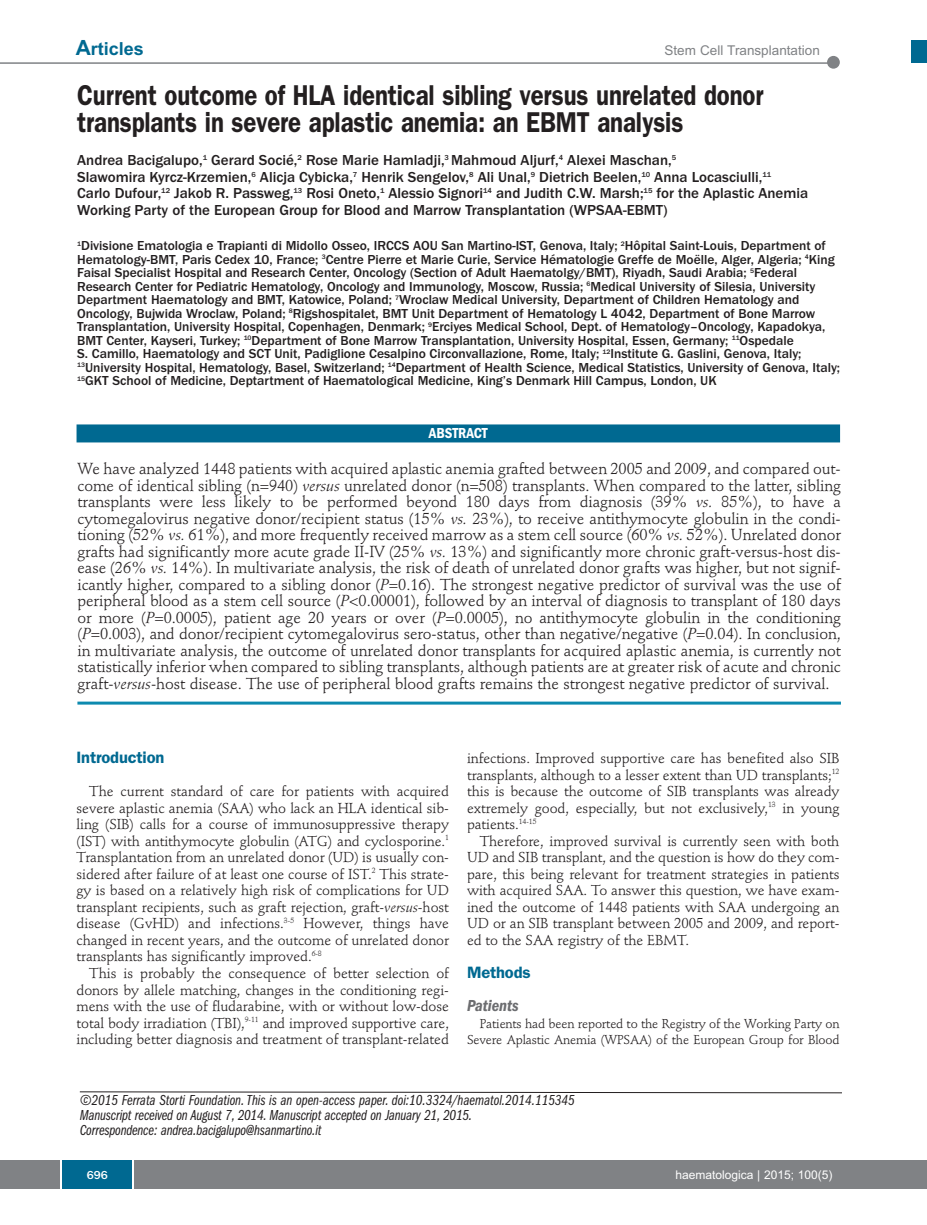
<style>
.page{position:relative;width:927px;height:1225px;background:#fff}
.page>*{position:absolute;margin:0;border:0;box-sizing:border-box;transform-origin:0 0}
.t1{font:600 28.8px/27px "Franklin Gothic";letter-spacing:-.005em;color:#231f20;scale:.83 1}
.t2{font:700 18px "Arial";color:#006991}
.t3{font:600 16.5px "Franklin Gothic";letter-spacing:-.01em;color:#006991}
.t4{font:italic 600 condensed 16.5px "Franklin Gothic";color:#6c6d70}
.t5{font:15.75px/16.5px "Stempel Schneidler";letter-spacing:-.005em;color:#231f20;text-align:justify}
.t6{font:500 15px/16.5px "Franklin Gothic";color:#231f20}
.t7{font:15px/14.9px "Franklin Gothic Book Cmpr Ital";letter-spacing:-.01em;color:#231f20}
.t8{font:600 condensed 15px "Franklin Gothic";letter-spacing:-.005em;color:#fff}
.t9{font:14.25px/16.5px "Stempel Schneidler";letter-spacing:-.005em;color:#231f20;text-align:justify}
.t10{font:500 13.5px/13.5px "Franklin Gothic";color:#231f20}
.t11{font:13.5px "Arial";color:#808285}
.t12{font:12.75px/16.5px "Stempel Schneidler";letter-spacing:-.015em;color:#231f20;text-align:right}
.t13{font:12px "Arial";color:#fff}
.t14{font:500 12px "Franklin Gothic";color:#fff}
.s1{font-size:21px}
.s2{font-style:italic}
</style>
<div class="page">
<div style="left:911px;top:40px;width:16px;height:22px;background:#006991"></div>
<div style="left:910px;top:1160px;width:17px;height:28px;background:#808285"></div>
<hr style="left:0;top:62px;width:833px;height:2px;background:#808285">
<div style="left:827px;top:56px;width:13px;height:13px;background:#808285;border-radius:50%"></div>
<div style="left:0;top:1160px;width:911px;height:28px;background:#808285"></div>
<div style="left:62px;top:1160px;width:71px;height:28px;background:#006991"></div>
<hr style="left:60px;top:1160px;width:2px;height:28px;background:#fff">
<svg style="left:133px;top:1160px;width:1px;height:28px"></svg>
<svg style="left:80px;top:1091px;width:762px;height:2px"></svg>
<hr style="left:77px;top:701px;width:764px;height:3px;background:#0d8aaf">
<div style="left:77px;top:424px;width:763px;height:18px;background:#006991"></div>
<p class="t2" style="left:76px;top:39px;width:70px"><span class="s1">A</span>rticles</p>
<p class="t11" style="left:664px;top:43px;width:157px">Stem Cell Transplantation</p>
<h1 class="t1" style="left:77px;top:84px;width:828px">Current outcome of HLA identical sibling versus unrelated donor transplants in severe aplastic anemia: an EBMT analysis</h1>
<p class="t6" style="left:77px;top:152px;width:733px">Andrea Bacigalupo,<sup>1</sup> Gerard Socié,<sup>2</sup> Rose Marie Hamladji,<sup>3</sup> Mahmoud Aljurf,<sup>4</sup> Alexei Maschan,<sup>5<br></sup>Slawomira Kyrcz-Krzemien,<sup>6</sup> Alicja Cybicka,<sup>7</sup> Henrik Sengelov,<sup>8</sup> Ali Unal,<sup>9</sup> Dietrich Beelen,<sup>10</sup> Anna Locasciulli,<sup>11<br></sup>Carlo Dufour,<sup>12</sup> Jakob R. Passweg,<sup>13</sup> Rosi Oneto,<sup>1</sup> Alessio Signori<sup>14</sup> and Judith C.W. Marsh;<sup>15</sup> for the Aplastic Anemia Working Party of the European Group for Blood and Marrow Transplantation (WPSAA-EBMT)</p>
<p class="t10" style="left:77px;top:239px;width:764px"><sup>1</sup>Divisione Ematologia e Trapianti di Midollo Osseo, IRCCS AOU San Martino-IST, Genova, Italy; <sup>2</sup>Hôpital Saint-Louis, Department of Hematology-BMT, Paris Cedex 10, France; <sup>3</sup>Centre Pierre et Marie Curie, Service Hématologie Greffe de Moëlle, Alger, Algeria; <sup>4</sup>King Faisal Specialist Hospital and Research Center, Oncology (Section of Adult Haematolgy/BMT), Riyadh, Saudi Arabia; <sup>5</sup>Federal Research Center for Pediatric Hematology, Oncology and Immunology, Moscow, Russia; <sup>6</sup>Medical University of Silesia, University Department Haematology and BMT, Katowice, Poland; <sup>7</sup>Wroclaw Medical University, Department of Children Hematology and Oncology, Bujwida Wroclaw, Poland; <sup>8</sup>Rigshospitalet, BMT Unit Department of Hematology L 4042, Department of Bone Marrow Transplantation, University Hospital, Copenhagen, Denmark; <sup>9</sup>Erciyes Medical School, Dept. of Hematology–Oncology, Kapadokya, BMT Center, Kayseri, Turkey; <sup>10</sup>Department of Bone Marrow Transplantation, University Hospital, Essen, Germany; <sup>11</sup>Ospedale<br>S. Camillo, Haematology and SCT Unit, Padiglione Cesalpino Circonvallazione, Rome, Italy; <sup>12</sup>Institute G. Gaslini, Genova, Italy; <sup>13</sup>University Hospital, Hematology, Basel, Switzerland; <sup>14</sup>Department of Health Science, Medical Statistics, University of Genova, Italy; <sup>15</sup>GKT School of Medicine, Deptartment of Haematological Medicine, King’s Denmark Hill Campus, London, UK</p>
<p class="t8" style="left:429px;top:428px;width:60px">ABSTRACT</p>
<p class="t5" style="left:77px;top:462px;width:765px">We have analyzed 1448 patients with acquired aplastic anemia grafted between 2005 and 2009, and compared out&shy;come of identical sibling (n=940) <span class="s2">versus</span> unrelated donor (n=508) transplants. When compared to the latter, sibling transplants were less likely to be performed beyond 180 days from diagnosis (39% <span class="s2">vs.</span> 85%), to have a cytomegalovirus negative donor/recipient status (15% <span class="s2">vs.</span> 23%), to receive antithymocyte globulin in the condi&shy;tioning (52% <span class="s2">vs.</span> 61%), and more frequently received marrow as a stem cell source (60% <span class="s2">vs.</span> 52%). Unrelated donor grafts had significantly more acute grade II-IV (25% <span class="s2">vs.</span> 13%) and significantly more chronic graft-versus-host dis&shy;ease (26% <span class="s2">vs.</span> 14%). In multivariate analysis, the risk of death of unrelated donor grafts was higher, but not signif&shy;icantly higher, compared to a sibling donor (<span class="s2">P</span>=0.16). The strongest negative predictor of survival was the use of peripheral blood as a stem cell source (<span class="s2">P</span>&lt;0.00001), followed by an interval of diagnosis to transplant of 180 days or more (<span class="s2">P</span>=0.0005), patient age 20 years or over (<span class="s2">P</span>=0.0005), no antithymocyte globulin in the conditioning (<span class="s2">P</span>=0.003), and donor/recipient cytomegalovirus sero-status, other than negative/negative (<span class="s2">P</span>=0.04). In conclusion, in multivariate analysis, the outcome of unrelated donor transplants for acquired aplastic anemia, is currently not statistically inferior when compared to sibling transplants, although patients are at greater risk of acute and chronic graft-<span class="s2">versus</span>-host disease. The use of peripheral blood grafts remains the strongest negative predictor of survival.</p>
<p class="t3" style="left:77px;top:752px;width:89px">Introduction</p>
<p class="t9" style="left:77px;top:784px;width:374px;text-indent:13px">The current standard of care for patients with acquired severe aplastic anemia (SAA) who lack an HLA identical sib&shy;ling (SIB) calls for a course of immunosuppressive therapy (IST) with antithymocyte globulin (ATG) and cyclosporine.<sup>1<br></sup>Transplantation from an unrelated donor (UD) is usually con&shy;sidered after failure of at least one course of IST.<sup>2</sup> This strate&shy;gy is based on a relatively high risk of complications for UD transplant recipients, such as graft rejection, graft-<span class="s2">versus</span>-host disease (GvHD) and infections.<sup>3-5</sup> However, things have changed in recent years, and the outcome of unrelated donor transplants has significantly improved.<sup>6-8</sup></p>
<p class="t9" style="left:77px;top:966px;width:374px;text-indent:13px">This is probably the consequence of better selection of donors by allele matching, changes in the conditioning regi&shy;mens with the use of fludarabine, with or without low-dose total body irradiation (TBI),<sup>9-11</sup> and improved supportive care, including better diagnosis and treatment of transplant-related</p>
<p class="t9" style="left:467px;top:751px;width:374px">infections. Improved supportive care has benefited also SIB transplants, although to a lesser extent than UD transplants;<sup>12 </sup>this is because the outcome of SIB transplants was already extremely good, especially, but not exclusively,<sup>13</sup> in young patients.<sup>14-15</sup></p>
<p class="t9" style="left:467px;top:834px;width:374px;text-indent:13px">Therefore, improved survival is currently seen with both UD and SIB transplant, and the question is how do they com&shy;pare, this being relevant for treatment strategies in patients with acquired SAA. To answer this question, we have exam&shy;ined the outcome of 1448 patients with SAA undergoing an UD or an SIB transplant between 2005 and 2009, and report&shy;ed to the SAA registry of the EBMT.</p>
<p class="t3" style="left:467px;top:966px;width:65px">Methods</p>
<p class="t4" style="left:467px;top:999px;width:53px">Patients</p>
<p class="t12" style="left:467px;top:1016px;width:374px">Patients had been reported to the Registry of the Working Party on<br>Severe Aplastic Anemia (WPSAA) of the European Group for Blood</p>
<p class="t7" style="left:80px;top:1094px;width:497px">©2015 Ferrata Storti Foundation.This is an open-access paper. doi:10.3324/haematol.2014.115345<br>Manuscript received on August 7, 2014. Manuscript accepted on January 21, 2015.<br>Correspondence: andrea.bacigalupo@hsanmartino.it</p>
<p class="t14" style="left:87px;top:1167px;width:23px">696</p>
<p class="t13" style="left:676px;top:1167px;width:158px">haematologica | 2015; 100(5)</p>
</div>
